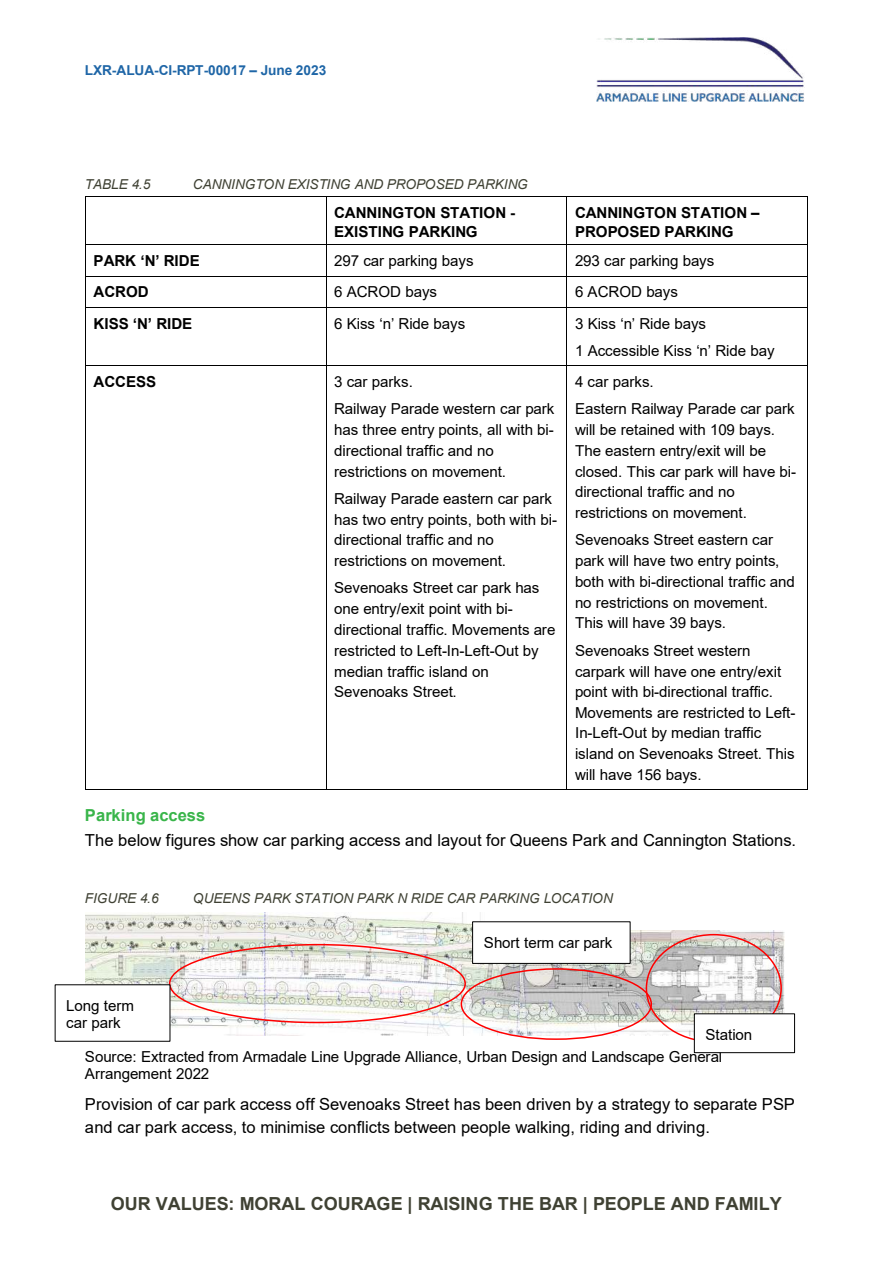
<style>
.page{position:relative;width:893px;height:1263px;background:#fff}
.page>*{position:absolute;margin:0;border:0;box-sizing:border-box;transform-origin:0 0}
.t1{font:700 18px "Arial";color:#3f4133}
.t2{font:16.5px/22.6px "Arial";color:#000}
.t3{font:700 16.5px "Arial";letter-spacing:.005em;color:#39b54a}
.t4{font:15.15px/20.7px "Arial";letter-spacing:-.01em;color:#000}
.t5{font:700 15.15px/18.8px "Arial";letter-spacing:-.01em;color:#000}
.t6{font:italic 13.65px "Arial";letter-spacing:-.01em;color:#3f4133}
.t7{font:700 13.65px "Arial";letter-spacing:-.005em;color:#1f66a7}
</style>
<div class="page">
<img style="left:596px;top:38px;width:208px;height:63px">
<hr style="left:86px;top:196px;width:240px;height:1px;background:#000">
<hr style="left:327px;top:196px;width:239px;height:1px;background:#000">
<hr style="left:567px;top:196px;width:240px;height:1px;background:#000">
<hr style="left:85px;top:197px;width:1px;height:47px;background:#000">
<hr style="left:326px;top:197px;width:1px;height:47px;background:#000">
<hr style="left:566px;top:197px;width:1px;height:47px;background:#000">
<hr style="left:807px;top:197px;width:1px;height:47px;background:#000">
<hr style="left:86px;top:244px;width:240px;height:1px;background:#000">
<hr style="left:327px;top:244px;width:239px;height:1px;background:#000">
<hr style="left:567px;top:244px;width:240px;height:1px;background:#000">
<hr style="left:85px;top:245px;width:1px;height:31px;background:#000">
<hr style="left:326px;top:245px;width:1px;height:31px;background:#000">
<hr style="left:566px;top:245px;width:1px;height:31px;background:#000">
<hr style="left:807px;top:245px;width:1px;height:31px;background:#000">
<hr style="left:86px;top:276px;width:240px;height:1px;background:#000">
<hr style="left:327px;top:276px;width:239px;height:1px;background:#000">
<hr style="left:567px;top:276px;width:240px;height:1px;background:#000">
<hr style="left:85px;top:276px;width:1px;height:31px;background:#000">
<hr style="left:326px;top:276px;width:1px;height:31px;background:#000">
<hr style="left:566px;top:276px;width:1px;height:31px;background:#000">
<hr style="left:807px;top:276px;width:1px;height:31px;background:#000">
<hr style="left:86px;top:307px;width:240px;height:1px;background:#000">
<hr style="left:327px;top:307px;width:239px;height:1px;background:#000">
<hr style="left:567px;top:307px;width:240px;height:1px;background:#000">
<hr style="left:85px;top:307px;width:1px;height:58px;background:#000">
<hr style="left:326px;top:307px;width:1px;height:58px;background:#000">
<hr style="left:566px;top:307px;width:1px;height:58px;background:#000">
<hr style="left:807px;top:307px;width:1px;height:58px;background:#000">
<hr style="left:86px;top:365px;width:240px;height:1px;background:#000">
<hr style="left:327px;top:365px;width:239px;height:1px;background:#000">
<hr style="left:567px;top:365px;width:240px;height:1px;background:#000">
<hr style="left:85px;top:366px;width:1px;height:423px;background:#000">
<hr style="left:86px;top:789px;width:240px;height:1px;background:#000">
<hr style="left:326px;top:366px;width:1px;height:423px;background:#000">
<hr style="left:327px;top:789px;width:239px;height:1px;background:#000">
<hr style="left:566px;top:366px;width:1px;height:423px;background:#000">
<hr style="left:567px;top:789px;width:240px;height:1px;background:#000">
<hr style="left:807px;top:366px;width:1px;height:423px;background:#000">
<img style="left:85px;top:912px;width:435px;height:124px">
<img style="left:520px;top:930px;width:264px;height:105px">
<div style="left:694px;top:1013px;width:101px;height:40px;background:#fff;border:1px solid #000"></div>
<div style="left:169px;top:944px;width:297px;height:79px;border:2px solid #f00;border-radius:50%"></div>
<div style="left:460px;top:968px;width:192px;height:72px;border:2px solid #f00;border-radius:50%"></div>
<div style="left:55px;top:984px;width:115px;height:58px;background:#fff;border:1px solid #000"></div>
<div style="left:472px;top:921px;width:158px;height:43px;background:#fff;border:1px solid #000"></div>
<p class="t7" style="left:85px;top:60px;width:243px">LXR-ALUA-CI-RPT-00017 – June 2023</p>
<p class="t6" style="left:85px;top:175px;width:67px">TABLE 4.5</p>
<p class="t6" style="left:193px;top:175px;width:336px">CANNINGTON EXISTING AND PROPOSED PARKING</p>
<p class="t5" style="left:334px;top:203px;width:183px">CANNINGTON STATION -<br>EXISTING PARKING</p>
<p class="t5" style="left:575px;top:203px;width:186px">CANNINGTON STATION –<br>PROPOSED PARKING</p>
<p class="t5" style="left:94px;top:252px;width:108px">PARK ‘N’ RIDE</p>
<p class="t4" style="left:334px;top:250px;width:141px">297 car parking bays</p>
<p class="t4" style="left:575px;top:250px;width:141px">293 car parking bays</p>
<p class="t5" style="left:94px;top:283px;width:57px">ACROD</p>
<p class="t4" style="left:334px;top:282px;width:104px">6 ACROD bays</p>
<p class="t4" style="left:575px;top:282px;width:104px">6 ACROD bays</p>
<p class="t5" style="left:94px;top:314px;width:100px">KISS ‘N’ RIDE</p>
<p class="t4" style="left:334px;top:313px;width:133px">6 Kiss ‘n’ Ride bays</p>
<p class="t4" style="left:575px;top:310px;width:201px;line-height:27px">3 Kiss ‘n’ Ride bays<br>1 Accessible Kiss ‘n’ Ride bay</p>
<p class="t5" style="left:94px;top:372px;width:64px">ACCESS</p>
<p class="t4" style="left:334px;top:368px;width:222px;line-height:27.3px">3 car parks.<br>Railway Parade western car park</p>
<p class="t4" style="left:334px;top:420px;width:221px">has three entry points, all with bi&shy;directional traffic and no restrictions on movement.</p>
<p class="t4" style="left:334px;top:488px;width:224px">Railway Parade eastern car park has two entry points, both with bi&shy;directional traffic and no restrictions on movement.</p>
<p class="t4" style="left:334px;top:578px;width:223px">Sevenoaks Street car park has one entry/exit point with bi&shy;directional traffic. Movements are restricted to Left-In-Left-Out by median traffic island on<br>Sevenoaks Street.</p>
<p class="t4" style="left:575px;top:368px;width:221px;line-height:27.3px">4 car parks.<br>Eastern Railway Parade car park</p>
<p class="t4" style="left:575px;top:420px;width:223px">will be retained with 109 bays.<br>The eastern entry/exit will be closed. This car park will have bi&shy;directional traffic and no restrictions on movement.</p>
<p class="t4" style="left:575px;top:530px;width:221px">Sevenoaks Street eastern car park will have two entry points, both with bi-directional traffic and no restrictions on movement.<br>This will have 39 bays.</p>
<p class="t4" style="left:575px;top:640px;width:222px">Sevenoaks Street western carpark will have one entry/exit point with bi-directional traffic.<br>Movements are restricted to Left-<br>In-Left-Out by median traffic island on Sevenoaks Street. This will have 156 bays.</p>
<p class="t3" style="left:85px;top:803px;width:122px">Parking access</p>
<p class="t2" style="left:85px;top:829px;width:712px">The below figures show car parking access and layout for Queens Park and Cannington Stations.</p>
<p class="t6" style="left:85px;top:890px;width:75px">FIGURE 4.6</p>
<p class="t6" style="left:193px;top:890px;width:421px">QUEENS PARK STATION PARK N RIDE CAR PARKING LOCATION</p>
<p class="t4" style="left:66px;top:997px;width:69px;line-height:17.2px">Long term car park</p>
<p class="t4" style="left:484px;top:932px;width:130px">Short term car park</p>
<p class="t4" style="left:705px;top:1024px;width:48px">Station</p>
<p class="t4" style="left:85px;top:1048px;width:639px;line-height:17.2px">Source: Extracted from Armadale Line Upgrade Alliance, Urban Design and Landscape General<br>Arrangement 2022</p>
<p class="t2" style="left:85px;top:1093px;width:711px">Provision of car park access off Sevenoaks Street has been driven by a strategy to separate PSP and car park access, to minimise conflicts between people walking, riding and driving.</p>
<p class="t1" style="left:111px;top:1191px;width:672px">OUR VALUES: MORAL COURAGE | RAISING THE BAR | PEOPLE AND FAMILY</p>
</div>
